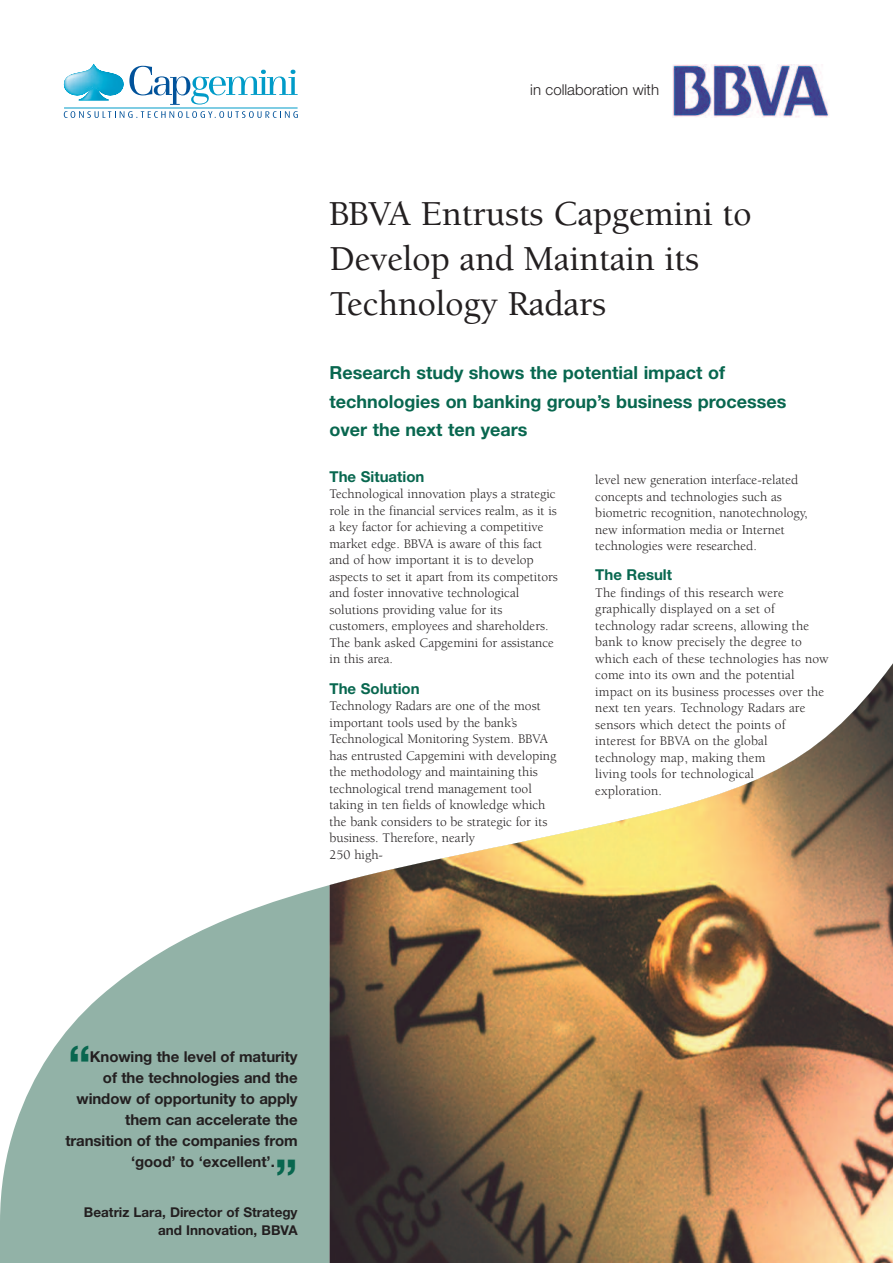
<style>
.page{position:relative;width:893px;height:1263px;background:#fff}
.page>*{position:absolute;margin:0;border:0;box-sizing:border-box;transform-origin:0 0}
.t1{font:700 49.5px "Helvetica Neue";color:#08674f}
.t2{font:500 36px/45px "Berkeley";letter-spacing:-.01em;color:#231f20}
.t3{font:700 18px/28.5px "Helvetica Neue";color:#08674f}
.t4{font:700 15px "Helvetica Neue";letter-spacing:-.005em;color:#231f20}
.t5{font:700 15px "Helvetica Neue";color:#08674f}
.t6{font:300 15px "Helvetica Neue";color:#231f20}
.t7{font:13.5px/16.5px "Berkeley";color:#231f20}
.t8{font:700 13.5px/18px "Helvetica Neue";color:#231f20;text-align:right}
</style>
<div class="page">
<img style="left:79px;top:96px;width:30px;height:4px">
<img style="left:64px;top:64px;width:60px;height:32px">
<svg style="left:129px;top:66px;width:169px;height:39px"></svg>
<svg style="left:64px;top:111px;width:234px;height:7px"></svg>
<hr style="left:64px;top:107px;width:234px;height:1px;background:#009bc8">
<svg style="left:0;top:885px;width:330px;height:378px;fill:#92b2a7"></svg>
<img style="left:673px;top:65px;width:156px;height:52px">
<img style="left:330px;top:663px;width:563px;height:600px">
<p class="t6" style="left:530px;top:80px;width:130px">in collaboration with</p>
<h2 class="t2" style="left:330px;top:194px;width:424px">BBVA Entrusts Capgemini to<br>Develop and Maintain its<br>Technology Radars</h2>
<h3 class="t3" style="left:330px;top:360px;width:459px">Research study shows the potential impact of technologies on banking group’s business processes over the next ten years</h3>
<p class="t5" style="left:330px;top:471px;width:96px">The Situation</p>
<p class="t7" style="left:330px;top:487px;width:230px">Technological innovation plays a strategic role in the financial services realm, as it is a key factor for achieving a competitive market edge. BBVA is aware of this fact and of how important it is to develop aspects to set it apart from its competitors and foster innovative technological solutions providing value for its customers, employees and shareholders.<br>The bank asked Capgemini for assistance in this area.</p>
<p class="t5" style="left:330px;top:683px;width:92px">The Solution</p>
<p class="t7" style="left:330px;top:699px;width:228px">Technology Radars are one of the most important tools used by the bank’s Technological Monitoring System. BBVA has entrusted Capgemini with developing the methodology and maintaining this technological trend management tool taking in ten fields of knowledge which the bank considers to be strategic for its business. Therefore, nearly<br>250 high-</p>
<p class="t7" style="left:595px;top:473px;width:214px">level new generation interface-related concepts and technologies such as biometric recognition, nanotechnology, new information media or Internet technologies were researched.</p>
<p class="t5" style="left:595px;top:570px;width:78px">The Result</p>
<p class="t7" style="left:595px;top:586px;width:235px">The findings of this research were graphically displayed on a set of technology radar screens, allowing the bank to know precisely the degree to which each of these technologies has now come into its own and the potential impact on its business processes over the next ten years. Technology Radars are sensors which detect the points of interest for BBVA on the global technology map, making them<br>living tools for technological<br>exploration.</p>
<h1 class="t1" style="left:68px;top:1046px;width:24px">“</h1>
<p class="t4" style="left:90px;top:1051px;width:209px">Knowing the level of maturity</p>
<p class="t4" style="left:103px;top:1072px;width:196px">of the technologies and the</p>
<p class="t4" style="left:77px;top:1093px;width:223px">window of opportunity to apply</p>
<p class="t4" style="left:125px;top:1114px;width:174px">them can accelerate the</p>
<p class="t4" style="left:65px;top:1135px;width:234px">transition of the companies from</p>
<p class="t4" style="left:131px;top:1156px;width:145px">‘good’ to ‘excellent’.</p>
<h1 class="t1" style="left:275px;top:1159px;width:24px">”</h1>
<p class="t8" style="left:84px;top:1204px;width:215px">Beatriz Lara, Director of Strategy and Innovation, BBVA</p>
</div>
